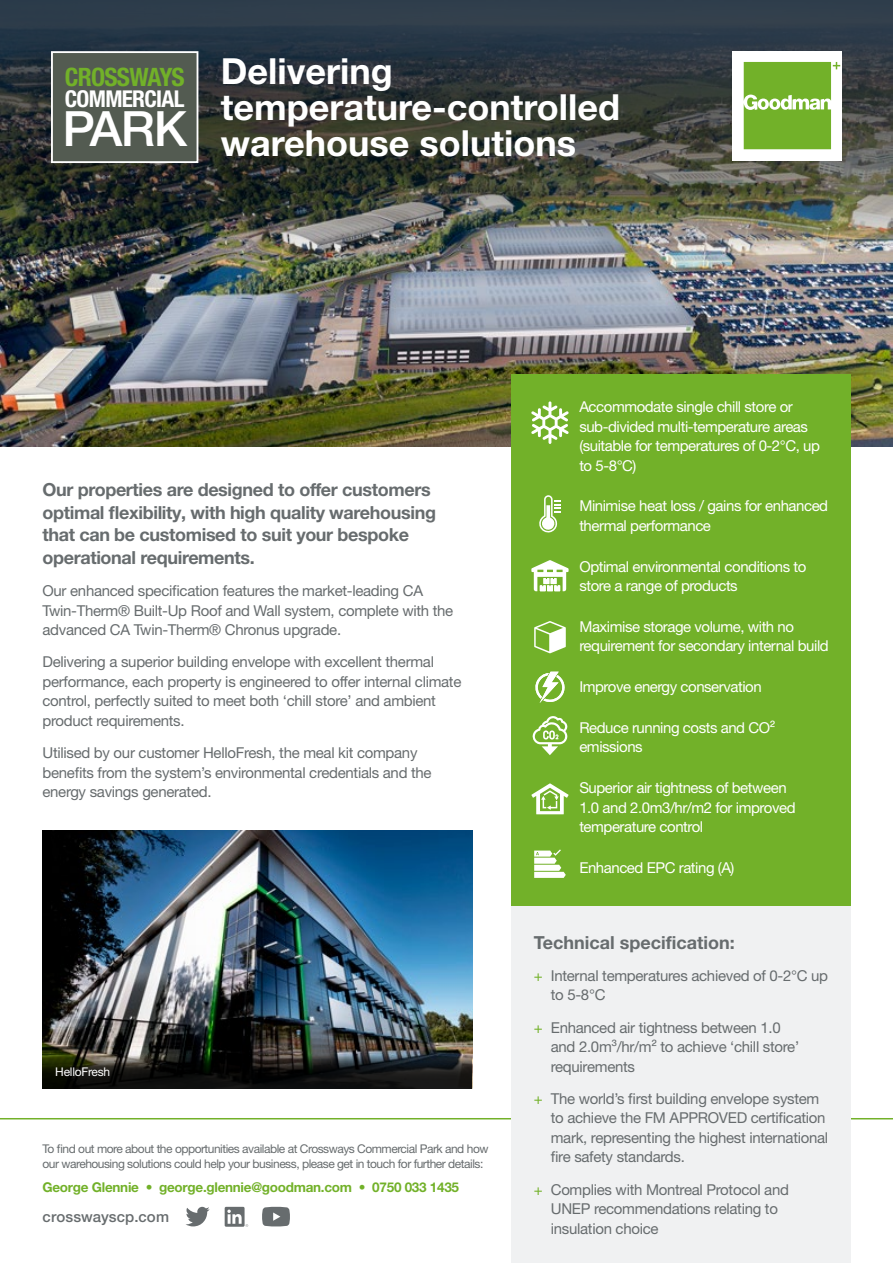
<style>
.page{position:relative;width:893px;height:1263px;background:#fff}
.page>*{position:absolute;margin:0;border:0;box-sizing:border-box;transform-origin:0 0}
.t1{font:500 48.75px "Helvetica Neue LT Pro";color:#fff}
.t2{font:700 36px/36px "Helvetica Neue LT Pro";color:#fff}
.t3{font:700 condensed 25.35px "Helvetica Neue LT Pro";letter-spacing:-.03em;color:#72b129}
.t4{font:700 condensed 23.25px "Helvetica Neue LT Pro";letter-spacing:-.03em;color:#fff}
.t5{font:700 18px/22.5px "Helvetica Neue LT Pro";letter-spacing:-.02em;color:#676c6e}
.t6{font:700 18px "Helvetica Neue LT Pro";color:#676c6e}
.t7{font:15px/19.5px "Helvetica Neue LT Pro";letter-spacing:-.02em;color:#676c6e}
.t8{font:15px/19.5px "Helvetica Neue LT Pro";letter-spacing:-.03em;color:#fff}
.t9{font:500 15px "Helvetica Neue LT Pro";letter-spacing:.01em;color:#676c6e}
.t10{font:700 13.5px "Helvetica Neue LT Pro";letter-spacing:-.02em;color:#72b129}
.t11{font:12px/15px "Helvetica Neue LT Pro";letter-spacing:-.04em;color:#676c6e}
.t12{font:12px "Helvetica Neue LT Pro";letter-spacing:-.02em;color:#fff}
.s1{color:#72b129}
</style>
<div class="page">
<img style="left:0;top:258px;width:893px;height:188px">
<img style="left:0;top:0;width:893px;height:258px">
<div style="left:733px;top:51px;width:109px;height:109px;background:#fff"></div>
<svg style="left:744px;top:62px;width:96px;height:87px;background:#88bd4b"></svg>
<hr style="left:0;top:1118px;width:893px;height:1px;background:#72b129">
<div style="left:511px;top:374px;width:339px;height:533px;background:#72b129"></div>
<div style="left:511px;top:907px;width:339px;height:356px;background:#f0f1f2"></div>
<svg style="left:186px;top:1207px;width:24px;height:19px"></svg>
<svg style="left:262px;top:1207px;width:28px;height:19px"></svg>
<svg style="left:225px;top:1207px;width:23px;height:20px"></svg>
<svg style="left:531px;top:401px;width:38px;height:43px"></svg>
<svg style="left:539px;top:495px;width:22px;height:38px"></svg>
<svg style="left:531px;top:560px;width:38px;height:31px"></svg>
<svg style="left:532px;top:716px;width:35px;height:39px"></svg>
<svg style="left:531px;top:783px;width:38px;height:31px"></svg>
<svg style="left:534px;top:849px;width:32px;height:29px"></svg>
<svg style="left:534px;top:621px;width:32px;height:32px"></svg>
<svg style="left:535px;top:672px;width:30px;height:31px"></svg>
<img style="left:43px;top:831px;width:429px;height:223px">
<svg style="left:43px;top:1054px;width:429px;height:35px;background:#1a1b18"></svg>
<svg style="left:50px;top:50px;width:149px;height:114px;background:#5b6259"></svg>
<h3 class="t3" style="left:65px;top:62px;width:121px">CROSSWAYS</h3>
<h3 class="t4" style="left:65px;top:85px;width:121px">COMMERCIAL</h3>
<h1 class="t1" style="left:62px;top:99px;width:126px">PARK</h1>
<h2 class="t2" style="left:221px;top:52px;width:401px">Delivering temperature-controlled warehouse solutions</h2>
<p class="t5" style="left:43px;top:478px;width:395px">Our properties are designed to offer customers optimal flexibility, with high quality warehousing that can be customised to suit your bespoke operational requirements.</p>
<p class="t7" style="left:43px;top:581px;width:412px">Our enhanced specification features the market-leading CA<br>Twin-Therm® Built-Up Roof and Wall system, complete with the advanced CA Twin-Therm® Chronus upgrade.</p>
<p class="t7" style="left:43px;top:652px;width:420px">Delivering a superior building envelope with excellent thermal performance, each property is engineered to offer internal climate control, perfectly suited to meet both ‘chill store’ and ambient product requirements.</p>
<p class="t7" style="left:43px;top:743px;width:391px">Utilised by our customer HelloFresh, the meal kit company benefits from the system’s environmental credentials and the energy savings generated.</p>
<p class="t12" style="left:55px;top:1064px;width:56px">HelloFresh</p>
<p class="t11" style="left:43px;top:1141px;width:447px">To find out more about the opportunities available at Crossways Commercial Park and how our warehousing solutions could help your business, please get in touch for further details:</p>
<p class="t10" style="left:43px;top:1179px;width:418px">George Glennie • george.glennie@goodman.com • 0750 033 1435</p>
<p class="t9" style="left:43px;top:1207px;width:128px">crosswayscp.com</p>
<p class="t8" style="left:579px;top:397px;width:242px">Accommodate single chill store or sub-divided multi-temperature areas (suitable for temperatures of 0-2°C, up to 5-8°C)</p>
<p class="t8" style="left:579px;top:496px;width:250px">Minimise heat loss / gains for enhanced thermal performance</p>
<p class="t8" style="left:579px;top:556px;width:229px">Optimal environmental conditions to store a range of products</p>
<p class="t8" style="left:579px;top:616px;width:251px">Maximise storage volume, with no requirement for secondary internal build</p>
<p class="t8" style="left:579px;top:677px;width:184px">Improve energy conservation</p>
<p class="t8" style="left:579px;top:717px;width:197px">Reduce running costs and CO² emissions</p>
<p class="t8" style="left:579px;top:778px;width:218px">Superior air tightness of between<br>1.0 and 2.0m3/hr/m2 for improved temperature control</p>
<p class="t8" style="left:579px;top:857px;width:157px">Enhanced EPC rating (A)</p>
<p class="t6" style="left:534px;top:931px;width:202px">Technical specification:</p>
<p class="t7" style="left:551px;top:965px;width:279px;text-indent:-17px"><span class="s1">+</span> Internal temperatures achieved of 0-2°C up to 5-8°C</p>
<p class="t7" style="left:551px;top:1017px;width:250px;text-indent:-17px"><span class="s1">+</span> Enhanced air tightness between 1.0 and 2.0m³/hr/m² to achieve ‘chill store’ requirements</p>
<p class="t7" style="left:551px;top:1088px;width:279px;text-indent:-17px"><span class="s1">+</span> The world’s first building envelope system to achieve the FM APPROVED certification mark, representing the highest international fire safety standards.</p>
<p class="t7" style="left:551px;top:1179px;width:240px;text-indent:-17px"><span class="s1">+</span> Complies with Montreal Protocol and<br>UNEP recommendations relating to insulation choice</p>
</div>
